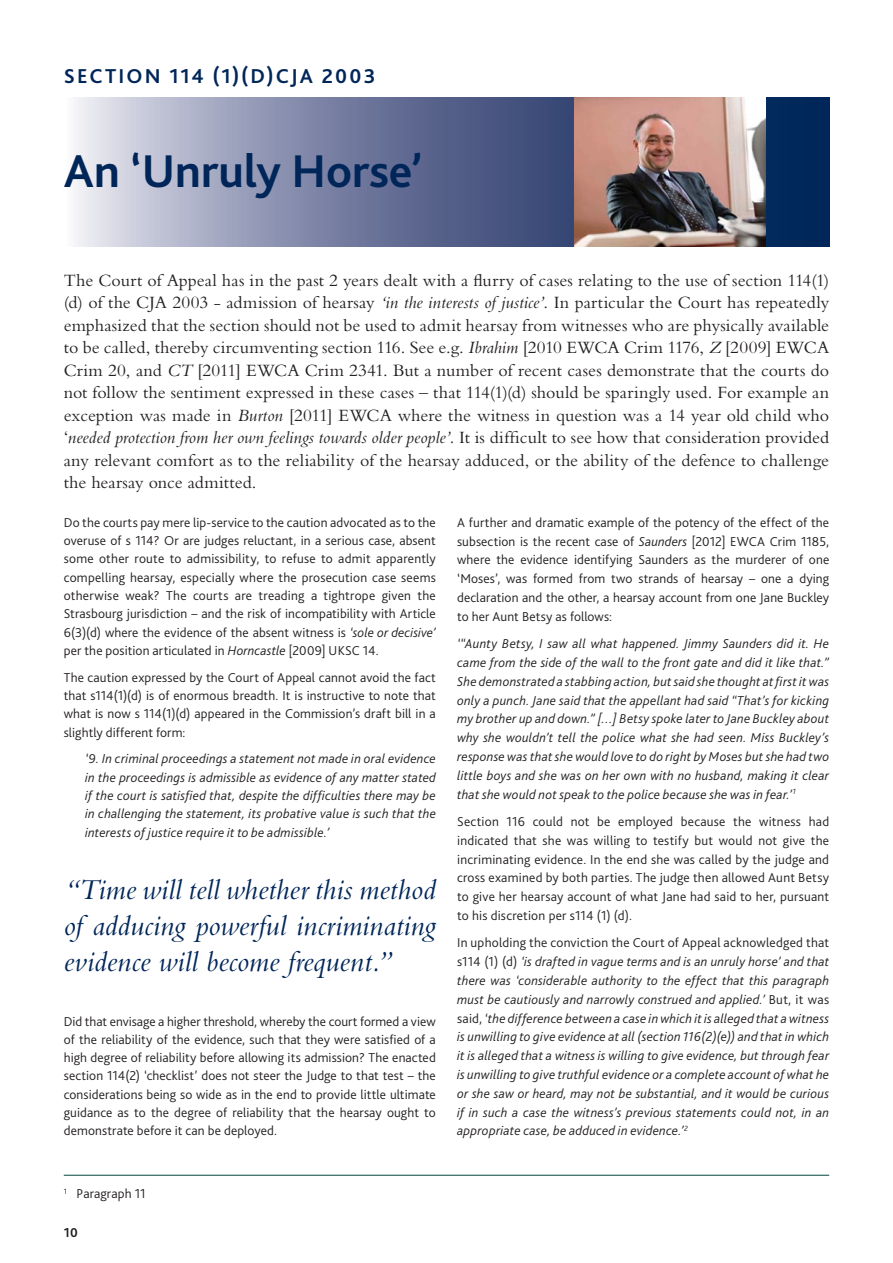
<style>
.page{position:relative;width:893px;height:1263px;background:#fff}
.page>*{position:absolute;margin:0;border:0;box-sizing:border-box;transform-origin:0 0}
.t1{font:700 48px "Bliss 2";color:#002659}
.t2{font:italic 30px/36px "Bembo";color:#002659;text-align:justify}
.t3{font:700 21px "Bliss 2";letter-spacing:.1em;color:#002659}
.t4{font:18px/22.5px "Bembo";color:#231f20;text-align:justify}
.t5{font:300 13.5px/18.3px "Bliss 2";letter-spacing:.01em;color:#231f20;text-align:justify}
.t6{font:italic 300 13.5px/18.8px "Bliss 2";letter-spacing:.02em;color:#231f20;text-align:justify}
.t7{font:700 13.5px "Bliss 2";color:#231f20}
.s1{font-style:italic}
.s2{font-style:normal}
</style>
<div class="page">
<svg style="left:76px;top:98px;width:753px;height:149px;background:#747fa0"></svg>
<img style="left:574px;top:98px;width:191px;height:149px">
<hr style="left:64px;top:1175px;width:765px;height:1px;background:#00483a">
<h3 class="t3" style="left:64px;top:68px;width:313px">SECTION 114 (1)(D)CJA 2003</h3>
<h1 class="t1" style="left:64px;top:153px;width:360px">An ‘Unruly Horse’</h1>
<p class="t4" style="left:64px;top:271px;width:767px">The Court of Appeal has in the past 2 years dealt with a flurry of cases relating to the use of section 114(1) (d) of the CJA 2003 - admission of hearsay <span class="s1">‘in the interests of justice’</span>. In particular the Court has repeatedly emphasized that the section should not be used to admit hearsay from witnesses who are physically available to be called, thereby circumventing section 116. See e.g. <span class="s1">Ibrahim</span> [2010 EWCA Crim 1176, <span class="s1">Z</span> [2009] EWCA Crim 20, and <span class="s1">CT</span> [2011] EWCA Crim 2341. But a number of recent cases demonstrate that the courts do not follow the sentiment expressed in these cases – that 114(1)(d) should be sparingly used. For example an exception was made in <span class="s1">Burton</span> [2011] EWCA where the witness in question was a 14 year old child who ‘<span class="s1">needed protection from her own feelings towards older people’.</span> It is difficult to see how that consideration provided any relevant comfort as to the reliability of the hearsay adduced, or the ability of the defence to challenge the hearsay once admitted.</p>
<p class="t5" style="left:64px;top:514px;width:374px">Do the courts pay mere lip-service to the caution advocated as to the overuse of s 114? Or are judges reluctant, in a serious case, absent some other route to admissibility, to refuse to admit apparently compelling hearsay, especially where the prosecution case seems otherwise weak? The courts are treading a tightrope given the Strasbourg jurisdiction – and the risk of incompatibility with Article 6(3)(d) where the evidence of the absent witness is <span class="s1">‘sole or decisive’ </span>per the position articulated in <span class="s1">Horncastle</span> [2009] UKSC 14.</p>
<p class="t5" style="left:64px;top:669px;width:374px">The caution expressed by the Court of Appeal cannot avoid the fact that s114(1)(d) is of enormous breadth. It is instructive to note that what is now s 114(1)(d) appeared in the Commission’s draft bill in a slightly different form:</p>
<p class="t6" style="left:85px;top:751px;width:352px;line-height:18.3px">‘9. In criminal proceedings a statement not made in oral evidence in the proceedings is admissible as evidence of any matter stated if the court is satisfied that, despite the difficulties there may be in challenging the statement, its probative value is such that the interests of justice require it to be admissible.’</p>
<h2 class="t2" style="left:64px;top:874px;width:374px">“Time will tell whether this method of adducing powerful incriminating evidence will become frequent.”</h2>
<p class="t5" style="left:64px;top:1013px;width:374px">Did that envisage a higher threshold, whereby the court formed a view of the reliability of the evidence, such that they were satisfied of a high degree of reliability before allowing its admission? The enacted section 114(2) ‘checklist’ does not steer the Judge to that test – the considerations being so wide as in the end to provide little ultimate guidance as to the degree of reliability that the hearsay ought to demonstrate before it can be deployed.</p>
<p class="t5" style="left:64px;top:1186px;width:83px"><sup>1</sup> Paragraph 11</p>
<p class="t7" style="left:64px;top:1228px;width:15px">10</p>
<p class="t5" style="left:457px;top:514px;width:374px;line-height:18.8px">A further and dramatic example of the potency of the effect of the subsection is the recent case of <span class="s1">Saunders</span> [2012] EWCA Crim 1185, where the evidence identifying Saunders as the murderer of one ‘Moses’, was formed from two strands of hearsay – one a dying declaration and the other, a hearsay account from one Jane Buckley to her Aunt Betsy as follows:</p>
<p class="t6" style="left:457px;top:635px;width:374px">‘“Aunty Betsy, I saw all what happened. Jimmy Saunders did it. He came from the side of the wall to the front gate and did it like that.” She demonstrated a stabbing action, but said she thought at first it was only a punch. Jane said that the appellant had said “That’s for kicking my brother up and down.” […] Betsy spoke later to Jane Buckley about why she wouldn’t tell the police what she had seen. Miss Buckley’s response was that she would love to do right by Moses but she had two little boys and she was on her own with no husband, making it clear that she would not speak to the police because she was in fear.’<sup>1</sup></p>
<p class="t5" style="left:457px;top:813px;width:374px;line-height:18.8px">Section 116 could not be employed because the witness had indicated that she was willing to testify but would not give the incriminating evidence. In the end she was called by the judge and cross examined by both parties. The judge then allowed Aunt Betsy to give her hearsay account of what Jane had said to her, pursuant to his discretion per s114 (1) (d).</p>
<p class="t6" style="left:457px;top:935px;width:374px"><span class="s2">In upholding the conviction the Court of Appeal acknowledged that s114 (1) (d)</span> ‘is drafted in vague terms and is an unruly horse’ and that there was ‘considerable authority to the effect that this paragraph must be cautiously and narrowly construed and applied.’ <span class="s2">But, it was said,</span> ‘the difference between a case in which it is alleged that a witness is unwilling to give evidence at all (section 116(2)(e)) and that in which it is alleged that a witness is willing to give evidence, but through fear is unwilling to give truthful evidence or a complete account of what he or she saw or heard, may not be substantial, and it would be curious if in such a case the witness’s previous statements could not, in an appropriate case, be adduced in evidence.’<sup>2</sup></p>
</div>
